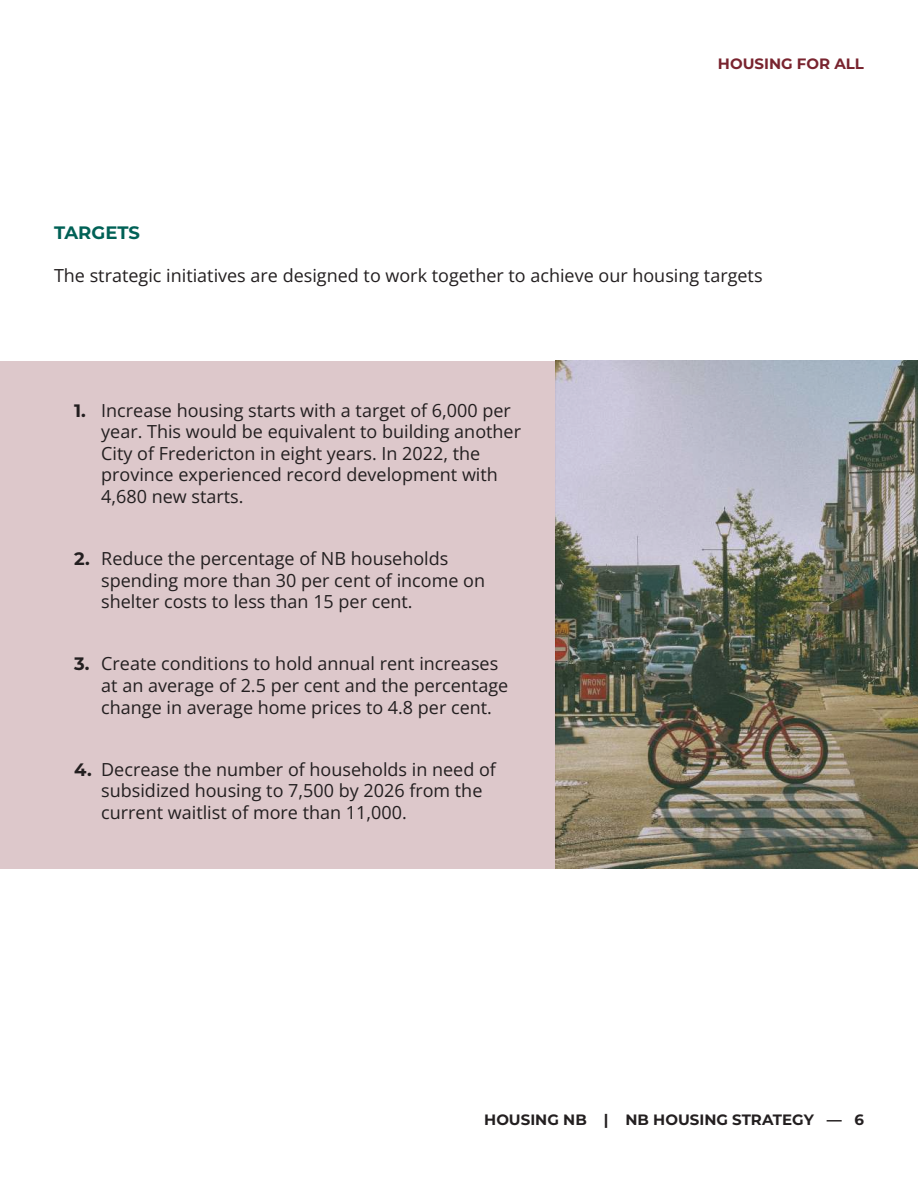
<style>
.page{position:relative;width:918px;height:1188px;background:#fff}
.page>*{position:absolute;margin:0;border:0;box-sizing:border-box;transform-origin:0 0}
.t1{font:18px/21.6px "Open Sans";color:#231f20}
.t2{font:700 18px "Montserrat";color:#006156}
.t3{font:700 15px "Montserrat";color:#231f20}
.t4{font:700 15px "Montserrat";color:#79242f}
.s1{font-family:"Montserrat";font-weight:700}
</style>
<div class="page">
<div style="left:0;top:361px;width:555px;height:507px;background:#ddc8cb"></div>
<img style="left:555px;top:361px;width:363px;height:507px">
<p class="t4" style="left:718px;top:52px;width:148px">HOUSING FOR ALL</p>
<p class="t2" style="left:54px;top:219px;width:87px">TARGETS</p>
<p class="t1" style="left:54px;top:264px;width:710px">The strategic initiatives are designed to work together to achieve our housing targets</p>
<p class="t1" style="left:101px;top:399px;width:421px;text-indent:-27px"><span class="s1">1.</span> Increase housing starts with a target of 6,000 per year. This would be equivalent to building another City of Fredericton in eight years. In 2022, the province experienced record development with 4,680 new starts.</p>
<p class="t1" style="left:101px;top:547px;width:385px;text-indent:-27px"><span class="s1">2.</span> Reduce the percentage of NB households spending more than 30 per cent of income on shelter costs to less than 15 per cent.</p>
<p class="t1" style="left:101px;top:653px;width:408px;text-indent:-27px"><span class="s1">3.</span> Create conditions to hold annual rent increases at an average of 2.5 per cent and the percentage change in average home prices to 4.8 per cent.</p>
<p class="t1" style="left:101px;top:758px;width:396px;text-indent:-27px"><span class="s1">4.</span> Decrease the number of households in need of subsidized housing to 7,500 by 2026 from the current waitlist of more than 11,000.</p>
<p class="t3" style="left:484px;top:1109px;width:381px">HOUSING NB | NB HOUSING STRATEGY — 6</p>
</div>
